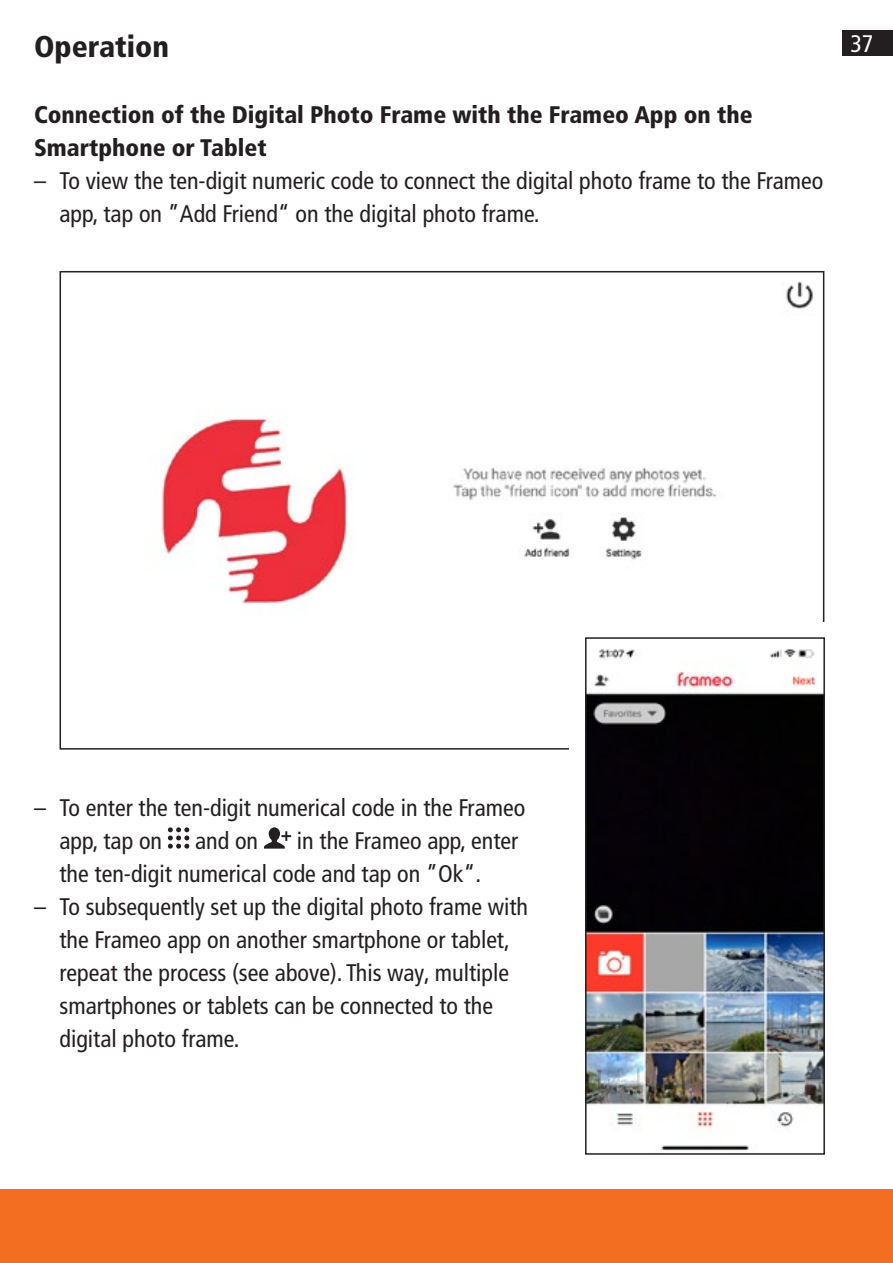
<style>
.page{position:relative;width:893px;height:1263px;background:#fff}
.page>*{position:absolute;margin:0;border:0;box-sizing:border-box;transform-origin:0 0}
.t1{font:900 condensed 30px "Frutiger LT Pro";color:#231f20}
.t2{font:condensed 24px/33px "Frutiger LT Pro";color:#231f20}
.t3{font:900 condensed 24px/33px "Frutiger LT Pro";color:#231f20}
.t4{font:condensed 24px "Frutiger LT Pro";color:#fff}
</style>
<div class="page">
<div style="left:842px;top:30px;width:51px;height:26px;background:#231f20"></div>
<div style="left:0;top:1188px;width:893px;height:75px;background:#f36e21"></div>
<img style="left:161px;top:281px;width:652px;height:323px">
<svg style="left:168px;top:827px;width:21px;height:22px"></svg>
<svg style="left:264px;top:827px;width:27px;height:22px"></svg>
<img style="left:588px;top:649px;width:234px;height:502px">
<div style="left:585px;top:637px;width:240px;height:518px;border:2px solid #231f20"></div>
<p class="t1" style="left:34px;top:28px;width:137px">Operation</p>
<p class="t4" style="left:850px;top:30px;width:25px">37</p>
<p class="t3" style="left:34px;top:98px;width:720px">Connection of the Digital Photo Frame with the Frameo App on the<br>Smartphone or Tablet</p>
<p class="t2" style="left:60px;top:164px;width:765px;text-indent:-26px">– To view the ten-digit numeric code to connect the digital photo frame to the Frameo app, tap on ”Add Friend“ on the digital photo frame.</p>
<p class="t2" style="left:60px;top:791px;width:467px;text-indent:-26px">– To enter the ten-digit numerical code in the Frameo app, tap on</p>
<p class="t2" style="left:60px;top:824px;width:460px;text-indent:237px">in the Frameo app, enter the ten-digit numerical code and tap on ”Ok“.</p>
<p class="t2" style="left:60px;top:890px;width:470px;text-indent:-26px">– To subsequently set up the digital photo frame with the Frameo app on another smartphone or tablet, repeat the process (see above). This way, multiple smartphones or tablets can be connected to the digital photo frame.</p>
<p class="t2" style="left:195px;top:824px;width:65px">and on</p>
</div>
